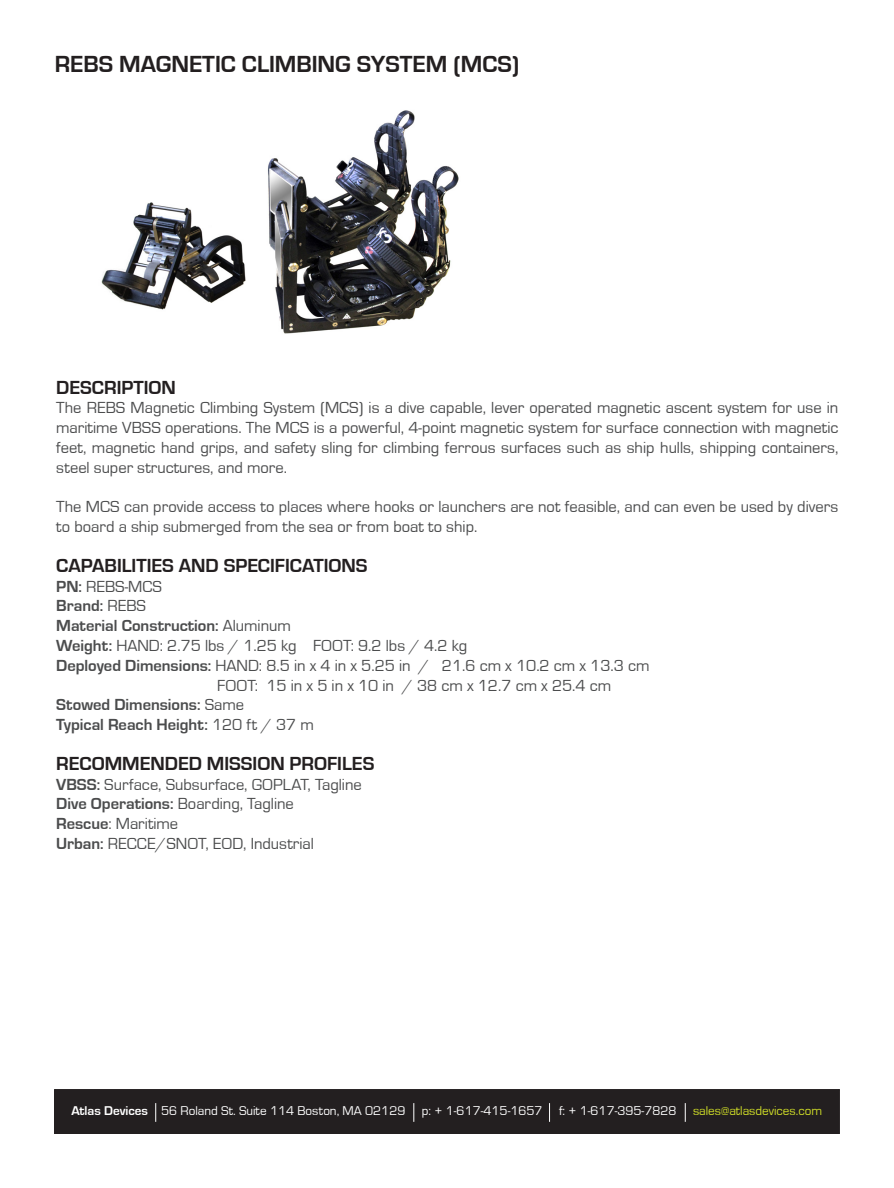
<style>
.page{position:relative;width:894px;height:1188px;background:#fff}
.page>*{position:absolute;margin:0;border:0;box-sizing:border-box;transform-origin:0 0}
.t1{font:700 24px "Eurostile";color:#231f20}
.t2{font:700 19.5px "Eurostile";color:#231f20}
.t3{font:16.5px/19.8px "Eurostile";color:#4b4c4d;text-align:justify}
.t4{font:700 16.5px "Eurostile";color:#4b4c4d}
.t5{font:13.2px "Eurostile";color:#fff}
.t6{font:13.2px "Eurostile";color:#cfdd27}
.s1{font-weight:700}
.s2{font-weight:400}
</style>
<div class="page">
<div style="left:55px;top:1090px;width:783px;height:43px;background:#231f20"></div>
<div style="left:54px;top:1089px;width:785px;height:45px;border:2px solid #231f20"></div>
<svg style="left:155px;top:1103px;width:1px;height:19px"></svg>
<svg style="left:413px;top:1103px;width:1px;height:19px"></svg>
<svg style="left:549px;top:1103px;width:1px;height:19px"></svg>
<svg style="left:684px;top:1103px;width:1px;height:19px"></svg>
<img style="left:101px;top:110px;width:358px;height:224px">
<p class="t1" style="left:55px;top:51px;width:466px">REBS MAGNETIC CLIMBING SYSTEM (MCS)</p>
<p class="t2" style="left:56px;top:376px;width:121px">DESCRIPTION</p>
<p class="t3" style="left:56px;top:398px;width:783px">The REBS Magnetic Climbing System (MCS) is a dive capable, lever operated magnetic ascent system for use in maritime VBSS operations. The MCS is a powerful, 4-point magnetic system for surface connection with magnetic feet, magnetic hand grips, and safety sling for climbing ferrous surfaces such as ship hulls, shipping containers, steel super structures, and more.</p>
<p class="t3" style="left:56px;top:497px;width:783px">The MCS can provide access to places where hooks or launchers are not feasible, and can even be used by divers to board a ship submerged from the sea or from boat to ship.</p>
<p class="t2" style="left:56px;top:555px;width:313px">CAPABILITIES AND SPECIFICATIONS</p>
<p class="t3" style="left:56px;top:577px;width:107px"><span class="s1">PN:</span> REBS-MCS</p>
<p class="t4" style="left:56px;top:597px;width:91px">Brand: <span class="s2">REBS</span></p>
<p class="t4" style="left:56px;top:617px;width:236px">Material Construction: <span class="s2">Aluminum</span></p>
<p class="t3" style="left:56px;top:636px;width:412px"><span class="s1">Weight:</span> HAND: 2.75 lbs / 1.25 kg FOOT: 9.2 lbs / 4.2 kg</p>
<p class="t3" style="left:56px;top:656px;width:594px"><span class="s1">Deployed Dimensions:</span> HAND: 8.5 in x 4 in x 5.25 in / 21.6 cm x 10.2 cm x 13.3 cm</p>
<p class="t3" style="left:217px;top:676px;width:395px">FOOT: 15 in x 5 in x 10 in / 38 cm x 12.7 cm x 25.4 cm</p>
<p class="t4" style="left:56px;top:696px;width:189px">Stowed Dimensions: <span class="s2">Same</span></p>
<p class="t4" style="left:56px;top:716px;width:259px">Typical Reach Height: <span class="s2">120 ft / 37 m</span></p>
<p class="t2" style="left:56px;top:753px;width:319px">RECOMMENDED MISSION PROFILES</p>
<p class="t3" style="left:56px;top:775px;width:307px"><span class="s1">VBSS:</span> Surface, Subsurface, GOPLAT, Tagline</p>
<p class="t3" style="left:56px;top:794px;width:239px"><span class="s1">Dive Operations:</span> Boarding, Tagline</p>
<p class="t3" style="left:56px;top:814px;width:123px"><span class="s1">Rescue</span>: Maritime</p>
<p class="t3" style="left:56px;top:834px;width:259px"><span class="s1">Urban:</span> RECCE/SNOT, EOD, Industrial</p>
<p class="t5" style="left:71px;top:1104px;width:335px"><span class="s1">Atlas Devices</span> 56 Roland St. Suite 114 Boston, MA 02129</p>
<p class="t5" style="left:421px;top:1104px;width:122px">p: + 1-617-415-1657</p>
<p class="t5" style="left:559px;top:1104px;width:119px">f: + 1-617-395-7828</p>
<p class="t6" style="left:692px;top:1104px;width:130px">sales@atlasdevices.com</p>
</div>
